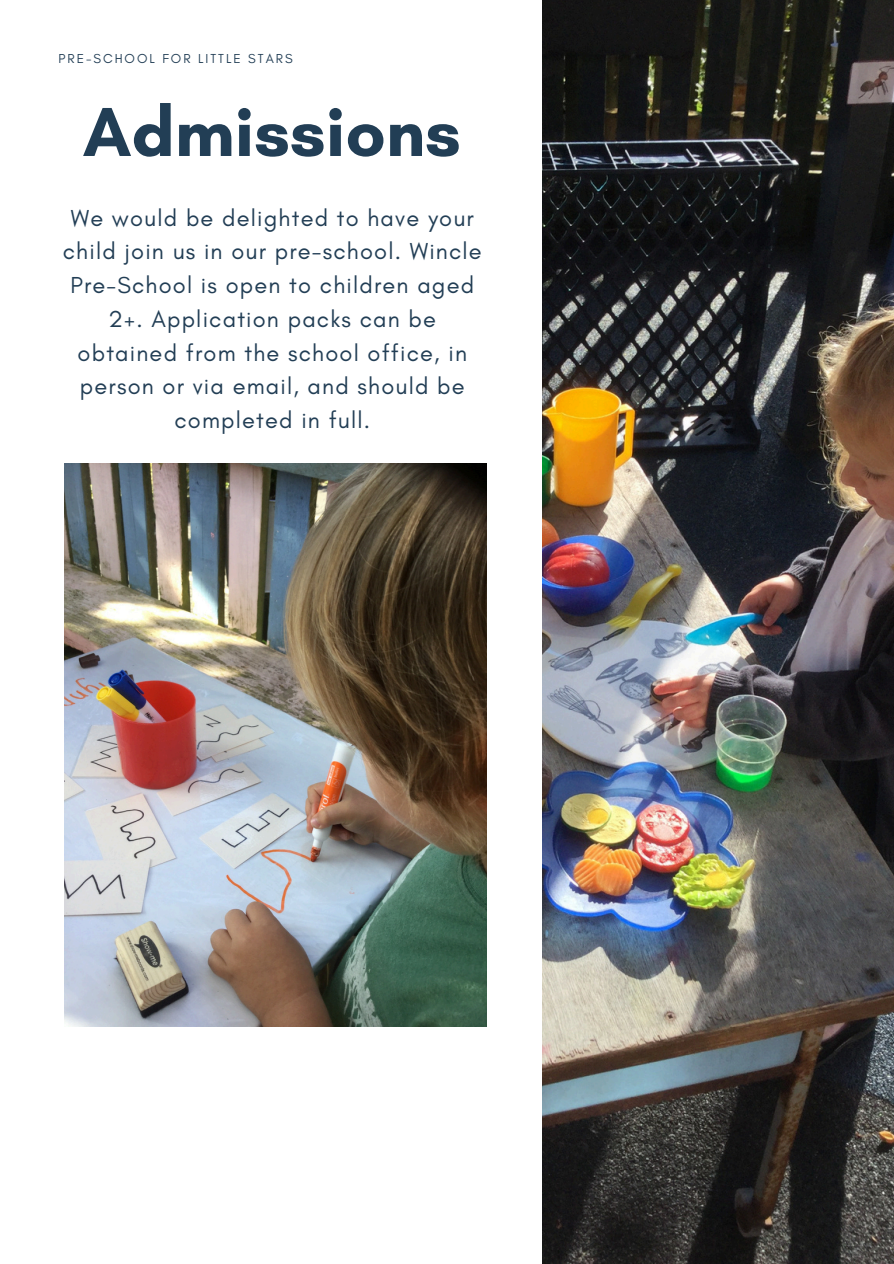
<style>
.page{position:relative;width:894px;height:1264px;background:#fff}
.page>*{position:absolute;margin:0;border:0;box-sizing:border-box;transform-origin:0 0}
.t1{font:700 70.65px "Glacial Indifference";color:#223e55}
.t2{font:23.55px/33.8px "Glacial Indifference";letter-spacing:.05em;color:#223e55;text-align:center}
.t3{font:13.2px "Glacial Indifference";letter-spacing:.15em;color:#223e55}
</style>
<div class="page">
<img style="left:542px;top:0;width:351px;height:1262px">
<img style="left:64px;top:463px;width:422px;height:563px">
<h2 class="t3" style="left:58px;top:50px;width:235px">PRE-SCHOOL FOR LITTLE STARS</h2>
<p class="t1" style="left:83px;top:89px;width:379px">Admissions</p>
<h1 class="t2" style="left:63px;top:200px;width:420px">We would be delighted to have your child join us in our pre-school. Wincle<br>Pre-School is open to children aged<br>2+. Application packs can be obtained from the school office, in person or via email, and should be completed in full.</h1>
</div>
